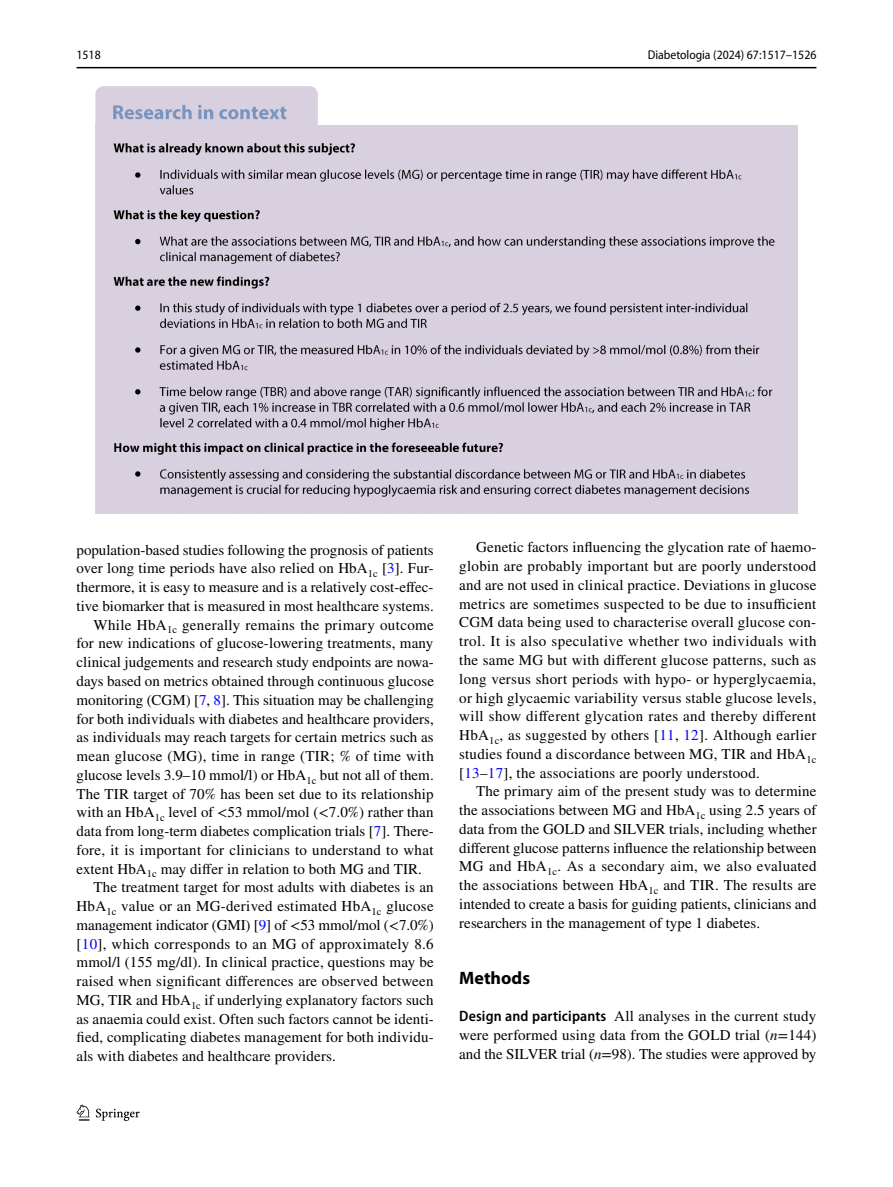
<style>
.page{position:relative;width:893px;height:1187px;background:#fff}
.page>*{position:absolute;margin:0;border:0;box-sizing:border-box;transform-origin:0 0}
.t1{font:700 18px "Myriad Pro";color:#000}
.t2{font:15px/18.8px "STIX";letter-spacing:.005em;color:#000;text-align:justify}
.t3{font:15px "STIX";letter-spacing:.025em;color:#000}
.t4{font:semi-condensed 12.75px "Myriad Pro";color:#000}
.s1{color:#00f}
.s2{font-family:"Myriad Pro";font-weight:600;font-stretch:semi-condensed}
.s3{font-style:italic}
</style>
<div class="page">
<hr style="left:77px;top:67px;width:739px;height:1px;background:#000">
<svg style="left:77px;top:1104px;width:12px;height:16px"></svg>
<svg style="left:96px;top:1108px;width:44px;height:12px"></svg>
<img style="left:96px;top:87px;width:701px;height:427px">
<svg style="left:135px;top:172px;width:5px;height:6px"></svg>
<svg style="left:135px;top:239px;width:5px;height:5px"></svg>
<svg style="left:135px;top:305px;width:5px;height:6px"></svg>
<svg style="left:135px;top:347px;width:5px;height:5px"></svg>
<svg style="left:135px;top:389px;width:5px;height:5px"></svg>
<svg style="left:135px;top:471px;width:5px;height:5px"></svg>
<p class="t4" style="left:77px;top:48px;width:26px">1518</p>
<p class="t4" style="left:648px;top:48px;width:170px">Diabetologia (2024) 67:1517–1526</p>
<p class="t2" style="left:77px;top:541px;width:359px">population-based studies following the prognosis of patients</p>
<p class="t2" style="left:77px;top:560px;width:359px">over long time periods have also relied on HbA<sub>1c</sub> [<span class="s1">3</span>]. Fur-</p>
<p class="t2" style="left:77px;top:578px;width:358px">thermore, it is easy to measure and is a relatively cost-effec-</p>
<p class="t2" style="left:77px;top:597px;width:359px">tive biomarker that is measured in most healthcare systems.</p>
<p class="t3" style="left:94px;top:614px;width:342px">While HbA<sub>1c</sub> generally remains the primary outcome</p>
<p class="t2" style="left:77px;top:635px;width:358px">for new indications of glucose-lowering treatments, many</p>
<p class="t2" style="left:77px;top:653px;width:359px">clinical judgements and research study endpoints are nowa-</p>
<p class="t2" style="left:77px;top:672px;width:359px">days based on metrics obtained through continuous glucose</p>
<p class="t2" style="left:77px;top:691px;width:359px">monitoring (CGM) [<span class="s1">7</span>, <span class="s1">8</span>]. This situation may be challenging</p>
<p class="t2" style="left:77px;top:710px;width:359px">for both individuals with diabetes and healthcare providers,</p>
<p class="t2" style="left:77px;top:728px;width:359px">as individuals may reach targets for certain metrics such as</p>
<p class="t2" style="left:77px;top:747px;width:359px">mean glucose (MG), time in range (TIR; % of time with</p>
<p class="t2" style="left:77px;top:766px;width:359px">glucose levels 3.9–10 mmol/l) or HbA<sub>1c</sub> but not all of them.</p>
<p class="t2" style="left:77px;top:785px;width:358px">The TIR target of 70% has been set due to its relationship</p>
<p class="t2" style="left:77px;top:803px;width:358px">with an HbA<sub>1c</sub> level of &lt;53 mmol/mol (&lt;7.0%) rather than</p>
<p class="t2" style="left:77px;top:822px;width:359px">data from long-term diabetes complication trials [<span class="s1">7</span>]. There-</p>
<p class="t2" style="left:77px;top:841px;width:359px">fore, it is important for clinicians to understand to what</p>
<p class="t2" style="left:77px;top:860px;width:347px">extent HbA<sub>1c</sub> may differ in relation to both MG and TIR.</p>
<p class="t2" style="left:94px;top:878px;width:342px">The treatment target for most adults with diabetes is an</p>
<p class="t2" style="left:77px;top:897px;width:359px">HbA<sub>1c</sub> value or an MG-derived estimated HbA<sub>1c</sub> glucose</p>
<p class="t2" style="left:77px;top:916px;width:359px">management indicator (GMI) [<span class="s1">9</span>] of &lt;53 mmol/mol (&lt;7.0%)</p>
<p class="t2" style="left:77px;top:935px;width:359px">[<span class="s1">10</span>], which corresponds to an MG of approximately 8.6</p>
<p class="t2" style="left:77px;top:953px;width:359px">mmol/l (155 mg/dl). In clinical practice, questions may be</p>
<p class="t2" style="left:77px;top:972px;width:359px">raised when significant differences are observed between</p>
<p class="t2" style="left:77px;top:991px;width:359px">MG, TIR and HbA<sub>1c</sub> if underlying explanatory factors such</p>
<p class="t2" style="left:77px;top:1010px;width:359px">as anaemia could exist. Often such factors cannot be identi-</p>
<p class="t2" style="left:77px;top:1028px;width:359px">fied, complicating diabetes management for both individu-</p>
<p class="t2" style="left:77px;top:1047px;width:261px">als with diabetes and healthcare providers.</p>
<p class="t2" style="left:459px;top:539px;width:359px;text-indent:17px">Genetic factors influencing the glycation rate of haemo&shy;globin are probably important but are poorly understood and are not used in clinical practice. Deviations in glucose metrics are sometimes suspected to be due to insufficient CGM data being used to characterise overall glucose con&shy;trol. It is also speculative whether two individuals with the same MG but with different glucose patterns, such as long versus short periods with hypo- or hyperglycaemia, or high glycaemic variability versus stable glucose levels, will show different glycation rates and thereby different HbA<sub>1c</sub>, as suggested by others [<span class="s1">11</span>, <span class="s1">12</span>]. Although earlier studies found a discordance between MG, TIR and HbA<sub>1c </sub>[<span class="s1">13</span>–<span class="s1">17</span>], the associations are poorly understood.</p>
<p class="t2" style="left:459px;top:782px;width:359px;text-indent:17px">The primary aim of the present study was to determine the associations between MG and HbA<sub>1c</sub> using 2.5 years of data from the GOLD and SILVER trials, including whether different glucose patterns influence the relationship between MG and HbA<sub>1c</sub>. As a secondary aim, we also evaluated the associations between HbA<sub>1c</sub> and TIR. The results are intended to create a basis for guiding patients, clinicians and researchers in the management of type 1 diabetes.</p>
<p class="t1" style="left:459px;top:966px;width:72px">Methods</p>
<p class="t2" style="left:459px;top:1007px;width:359px"><span class="s2">Design and participants</span> All analyses in the current study were performed using data from the GOLD trial (<span class="s3">n</span>=144) and the SILVER trial (<span class="s3">n</span>=98). The studies were approved by</p>
</div>
